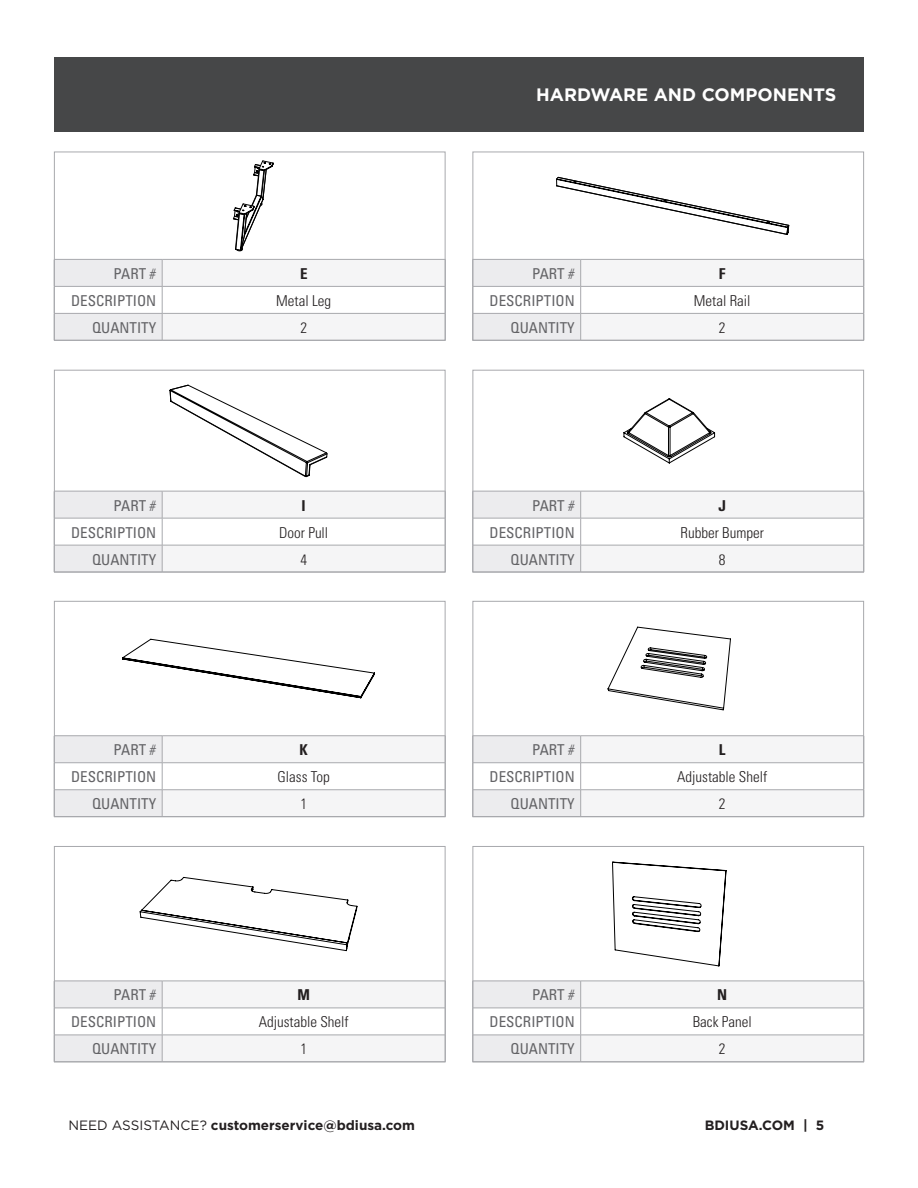
<style>
.page{position:relative;width:918px;height:1188px;background:#fff}
.page>*{position:absolute;margin:0;border:0;box-sizing:border-box;transform-origin:0 0}
.t1{font:700 18px "Gotham";color:#fff}
.t2{font:condensed 15px "Univers";color:#636366}
.t3{font:300 condensed 15px "Univers";color:#231f20}
.t4{font:700 condensed 15px "Univers";color:#231f20}
.t5{font:700 13.5px "Gotham";color:#231f20}
.s1{font-weight:400}
</style>
<div class="page">
<svg style="left:474px;top:259px;width:391px;height:81px"></svg>
<svg style="left:56px;top:259px;width:388px;height:80px"></svg>
<div style="left:472px;top:152px;width:392px;height:189px;border:1px solid #a8a9ad"></div>
<div style="left:54px;top:152px;width:392px;height:189px;border:1px solid #a8a9ad"></div>
<svg style="left:233px;top:160px;width:41px;height:92px"></svg>
<svg style="left:556px;top:176px;width:234px;height:59px"></svg>
<svg style="left:474px;top:491px;width:391px;height:81px"></svg>
<hr style="left:472px;top:572px;width:109px;height:1px;background:#a8a9ad">
<hr style="left:581px;top:572px;width:283px;height:1px;background:#a8a9ad">
<hr style="left:472px;top:735px;width:109px;height:1px;background:#a8a9ad">
<hr style="left:581px;top:735px;width:283px;height:1px;background:#a8a9ad">
<svg style="left:474px;top:736px;width:391px;height:81px"></svg>
<svg style="left:474px;top:981px;width:391px;height:81px"></svg>
<hr style="left:472px;top:1062px;width:109px;height:1px;background:#a8a9ad">
<hr style="left:581px;top:1062px;width:283px;height:1px;background:#a8a9ad">
<svg style="left:56px;top:491px;width:388px;height:79px"></svg>
<hr style="left:54px;top:572px;width:108px;height:1px;background:#a8a9ad">
<hr style="left:162px;top:572px;width:284px;height:1px;background:#a8a9ad">
<hr style="left:54px;top:735px;width:108px;height:1px;background:#a8a9ad">
<hr style="left:162px;top:735px;width:284px;height:1px;background:#a8a9ad">
<svg style="left:56px;top:736px;width:388px;height:79px"></svg>
<svg style="left:56px;top:981px;width:388px;height:79px"></svg>
<hr style="left:54px;top:1062px;width:108px;height:1px;background:#a8a9ad">
<hr style="left:162px;top:1062px;width:284px;height:1px;background:#a8a9ad">
<div style="left:472px;top:370px;width:392px;height:202px;border:1px solid #a8a9ad"></div>
<div style="left:472px;top:601px;width:392px;height:216px;border:1px solid #a8a9ad"></div>
<div style="left:472px;top:846px;width:392px;height:216px;border:1px solid #a8a9ad"></div>
<div style="left:54px;top:370px;width:392px;height:202px;border:1px solid #a8a9ad"></div>
<div style="left:54px;top:601px;width:392px;height:216px;border:1px solid #a8a9ad"></div>
<div style="left:54px;top:846px;width:392px;height:216px;border:1px solid #a8a9ad"></div>
<svg style="left:169px;top:384px;width:159px;height:94px"></svg>
<svg style="left:122px;top:638px;width:253px;height:61px"></svg>
<svg style="left:623px;top:398px;width:93px;height:66px"></svg>
<svg style="left:612px;top:861px;width:115px;height:106px"></svg>
<svg style="left:607px;top:626px;width:124px;height:85px"></svg>
<svg style="left:139px;top:876px;width:219px;height:76px"></svg>
<div style="left:54px;top:57px;width:810px;height:74px;background:#464748"></div>
<p class="t2" style="left:114px;top:264px;width:44px">PART #</p>
<p class="t4" style="left:300px;top:264px;width:9px">E</p>
<p class="t2" style="left:71px;top:291px;width:87px">DESCRIPTION</p>
<p class="t3" style="left:276px;top:292px;width:56px">Metal Leg</p>
<p class="t2" style="left:92px;top:318px;width:66px">QUANTITY</p>
<p class="t3" style="left:300px;top:319px;width:8px">2</p>
<p class="t2" style="left:114px;top:496px;width:44px">PART #</p>
<p class="t4" style="left:302px;top:496px;width:6px">I</p>
<p class="t2" style="left:71px;top:523px;width:87px">DESCRIPTION</p>
<p class="t3" style="left:279px;top:523px;width:51px">Door Pull</p>
<p class="t2" style="left:92px;top:550px;width:66px">QUANTITY</p>
<p class="t3" style="left:300px;top:550px;width:8px">4</p>
<p class="t2" style="left:114px;top:740px;width:44px">PART #</p>
<p class="t4" style="left:300px;top:741px;width:10px">K</p>
<p class="t2" style="left:71px;top:767px;width:87px">DESCRIPTION</p>
<p class="t3" style="left:278px;top:768px;width:54px">Glass Top</p>
<p class="t2" style="left:92px;top:794px;width:66px">QUANTITY</p>
<p class="t3" style="left:300px;top:795px;width:8px">1</p>
<p class="t2" style="left:114px;top:986px;width:44px">PART #</p>
<p class="t4" style="left:298px;top:986px;width:14px">M</p>
<p class="t2" style="left:71px;top:1013px;width:87px">DESCRIPTION</p>
<p class="t3" style="left:259px;top:1013px;width:91px">Adjustable Shelf</p>
<p class="t2" style="left:92px;top:1040px;width:66px">QUANTITY</p>
<p class="t3" style="left:300px;top:1040px;width:8px">1</p>
<p class="t1" style="left:536px;top:83px;width:302px">HARDWARE AND COMPONENTS</p>
<p class="t2" style="left:532px;top:264px;width:44px">PART #</p>
<p class="t4" style="left:719px;top:264px;width:8px">F</p>
<p class="t2" style="left:490px;top:291px;width:87px">DESCRIPTION</p>
<p class="t3" style="left:694px;top:292px;width:58px">Metal Rail</p>
<p class="t2" style="left:511px;top:318px;width:66px">QUANTITY</p>
<p class="t3" style="left:719px;top:319px;width:8px">2</p>
<p class="t2" style="left:532px;top:496px;width:44px">PART #</p>
<p class="t4" style="left:718px;top:496px;width:9px">J</p>
<p class="t2" style="left:490px;top:523px;width:87px">DESCRIPTION</p>
<p class="t3" style="left:681px;top:523px;width:85px">Rubber Bumper</p>
<p class="t2" style="left:511px;top:550px;width:66px">QUANTITY</p>
<p class="t3" style="left:719px;top:550px;width:8px">8</p>
<p class="t2" style="left:532px;top:740px;width:44px">PART #</p>
<p class="t4" style="left:719px;top:741px;width:8px">L</p>
<p class="t2" style="left:490px;top:767px;width:87px">DESCRIPTION</p>
<p class="t3" style="left:677px;top:768px;width:91px">Adjustable Shelf</p>
<p class="t2" style="left:511px;top:794px;width:66px">QUANTITY</p>
<p class="t3" style="left:719px;top:795px;width:8px">2</p>
<p class="t2" style="left:532px;top:986px;width:44px">PART #</p>
<p class="t4" style="left:717px;top:986px;width:12px">N</p>
<p class="t2" style="left:490px;top:1013px;width:87px">DESCRIPTION</p>
<p class="t3" style="left:693px;top:1013px;width:61px">Back Panel</p>
<p class="t2" style="left:511px;top:1040px;width:66px">QUANTITY</p>
<p class="t3" style="left:719px;top:1040px;width:8px">2</p>
<p class="t5" style="left:68px;top:1117px;width:348px"><span class="s1">NEED ASSISTANCE?</span> customerservice@bdiusa.com</p>
<p class="t5" style="left:705px;top:1117px;width:121px">BDIUSA.COM | 5</p>
</div>
